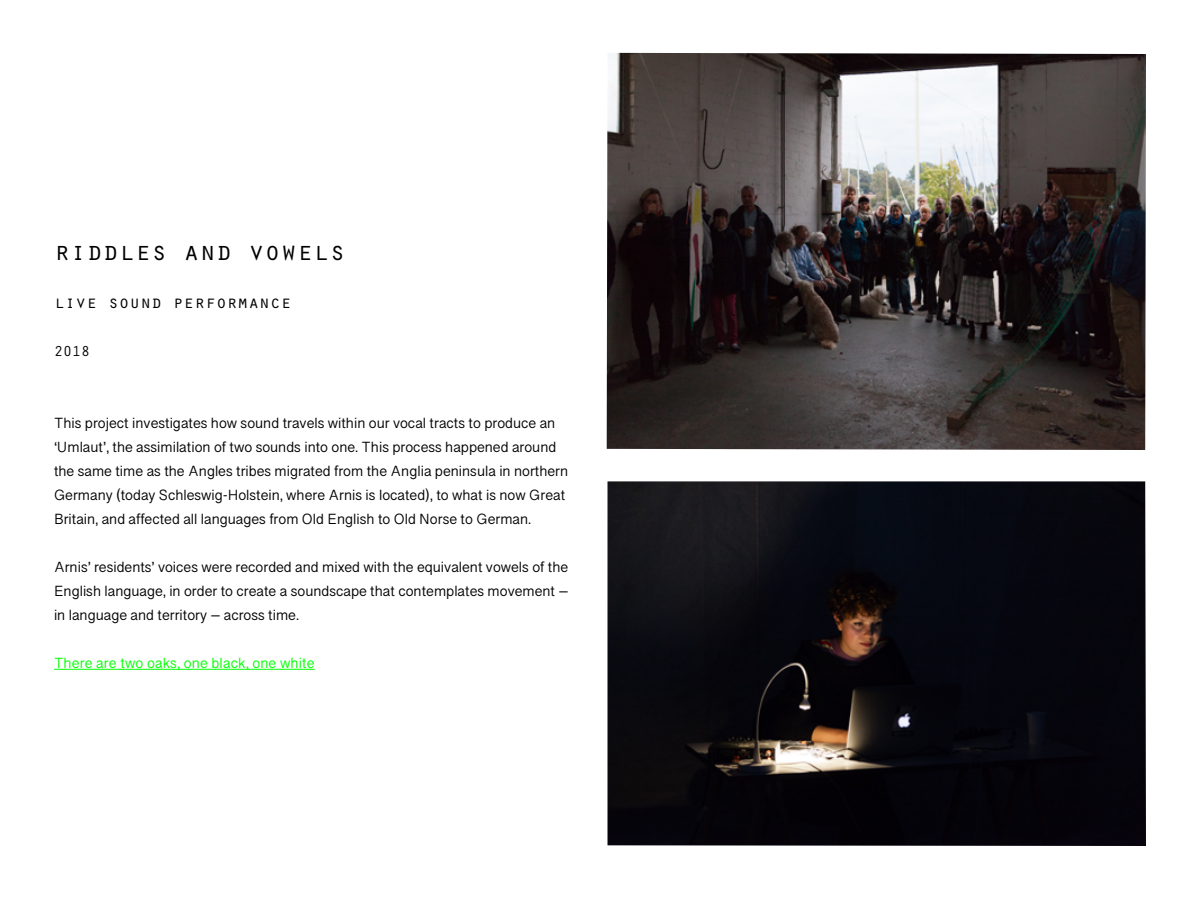
<style>
.page{position:relative;width:1200px;height:900px;background:#fff}
.page>*{position:absolute;margin:0;border:0;box-sizing:border-box;transform-origin:0 0}
.t1{font:27px "Orator Std";color:#000}
.t2{font:18px "Orator Std";color:#000}
.t3{font:15px/24px "Bangla Sangam MN";color:#000}
.t4{font:15px "Bangla Sangam MN";letter-spacing:.01em;color:#0f0}
.t5{font:15px "Orator Std";color:#000}
</style>
<div class="page">
<img style="left:608px;top:481px;width:538px;height:365px">
<img style="left:607px;top:53px;width:539px;height:397px">
<hr style="left:54px;top:669px;width:261px;height:1px;background:#0f0">
<h1 class="t1" style="left:54px;top:232px;width:293px">riddles and vowels</h1>
<p class="t2" style="left:54px;top:289px;width:239px">live sound performance</p>
<p class="t5" style="left:54px;top:340px;width:37px">2018</p>
<p class="t3" style="left:54px;top:413px;width:516px">This project investigates how sound travels within our vocal tracts to produce an ‘Umlaut’, the assimilation of two sounds into one. This process happened around the same time as the Angles tribes migrated from the Anglia peninsula in northern Germany (today Schleswig-Holstein, where Arnis is located), to what is now Great Britain, and affected all languages from Old English to Old Norse to German.</p>
<p class="t3" style="left:54px;top:557px;width:516px;text-align:justify">Arnis’ residents’ voices were recorded and mixed with the equivalent vowels of the English language, in order to create a soundscape that contemplates movement – in language and territory – across time.</p>
<p class="t4" style="left:54px;top:656px;width:262px">There are two oaks, one black, one white</p>
</div>
